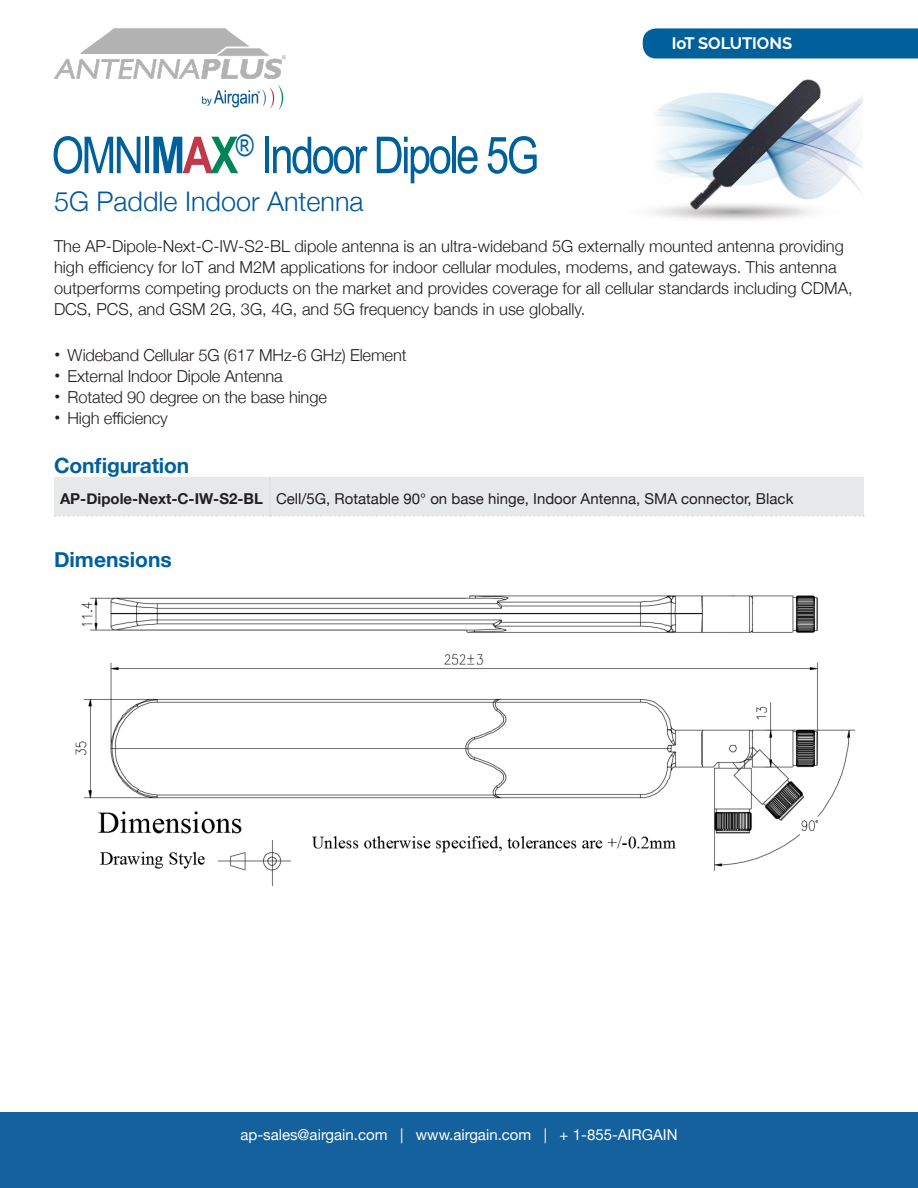
<style>
.page{position:relative;width:918px;height:1188px;background:#fff}
.page>*{position:absolute;margin:0;border:0;box-sizing:border-box;transform-origin:0 0}
.t1{font:51px "Arial Narrow";letter-spacing:-.05em;color:#00609c}
.t2{font:300 27px "Helvetica Neue";color:#00589b}
.t3{font:700 21px "Helvetica Neue";letter-spacing:-.01em;color:#00609c}
.t4{font:300 16.5px/21px "Helvetica Neue";color:#231f20}
.t5{font:700 16.5px "Raleway";color:#fff}
.t6{font:15px "Helvetica Neue";color:#231f20}
.t7{font:15px "Helvetica Neue";color:#fff}
.t8{font:700 15px "Helvetica Neue";color:#231f20}
.s1{font-weight:700}
.s2{font-weight:700;color:#be3a4a}
.s3{font-weight:700;color:#008656}
.s4{font-weight:400;font-size:18px}
</style>
<div class="page">
<svg style="left:643px;top:28px;width:275px;height:31px"></svg>
<div style="left:0;top:1112px;width:918px;height:76px;background:#15619d"></div>
<img style="left:54px;top:28px;width:231px;height:81px">
<img style="left:652px;top:96px;width:211px;height:124px">
<div style="left:54px;top:477px;width:810px;height:40px;background:#e7e8e9"></div>
<img style="left:683px;top:79px;width:144px;height:139px">
<img style="left:75px;top:595px;width:780px;height:291px">
<p class="t1" style="left:51px;top:118px;width:489px">OMNI<span class="s1">M</span><span class="s2">A</span><span class="s3">X</span><sup>®</sup> Indoor Dipole 5G</p>
<p class="t2" style="left:54px;top:180px;width:311px">5G Paddle Indoor Antenna</p>
<p class="t5" style="left:672px;top:34px;width:122px">IoT SOLUTIONS</p>
<p class="t4" style="left:54px;top:234px;width:800px">The AP-Dipole-Next-C-IW-S2-BL dipole antenna is an ultra-wideband 5G externally mounted antenna providing high efficiency for IoT and M2M applications for indoor cellular modules, modems, and gateways. This antenna outperforms competing products on the market and provides coverage for all cellular standards including CDMA, DCS, PCS, and GSM 2G, 3G, 4G, and 5G frequency bands in use globally.</p>
<p class="t4" style="left:54px;top:343px;width:354px"><span class="s4">•</span> Wideband Cellular 5G (617 MHz-6 GHz) Element</p>
<p class="t4" style="left:54px;top:364px;width:230px"><span class="s4">•</span> External Indoor Dipole Antenna</p>
<p class="t4" style="left:54px;top:385px;width:274px"><span class="s4">•</span> Rotated 90 degree on the base hinge</p>
<p class="t4" style="left:54px;top:406px;width:115px"><span class="s4">•</span> High efficiency</p>
<p class="t3" style="left:54px;top:449px;width:136px">Configuration</p>
<p class="t8" style="left:60px;top:487px;width:204px">AP-Dipole-Next-C-IW-S2-BL</p>
<p class="t6" style="left:276px;top:487px;width:519px">Cell/5G, Rotatable 90° on base hinge, Indoor Antenna, SMA connector, Black</p>
<p class="t3" style="left:54px;top:543px;width:119px">Dimensions</p>
<p class="t7" style="left:240px;top:1124px;width:439px">ap-sales@airgain.com | www.airgain.com | + 1-855-AIRGAIN</p>
</div>
